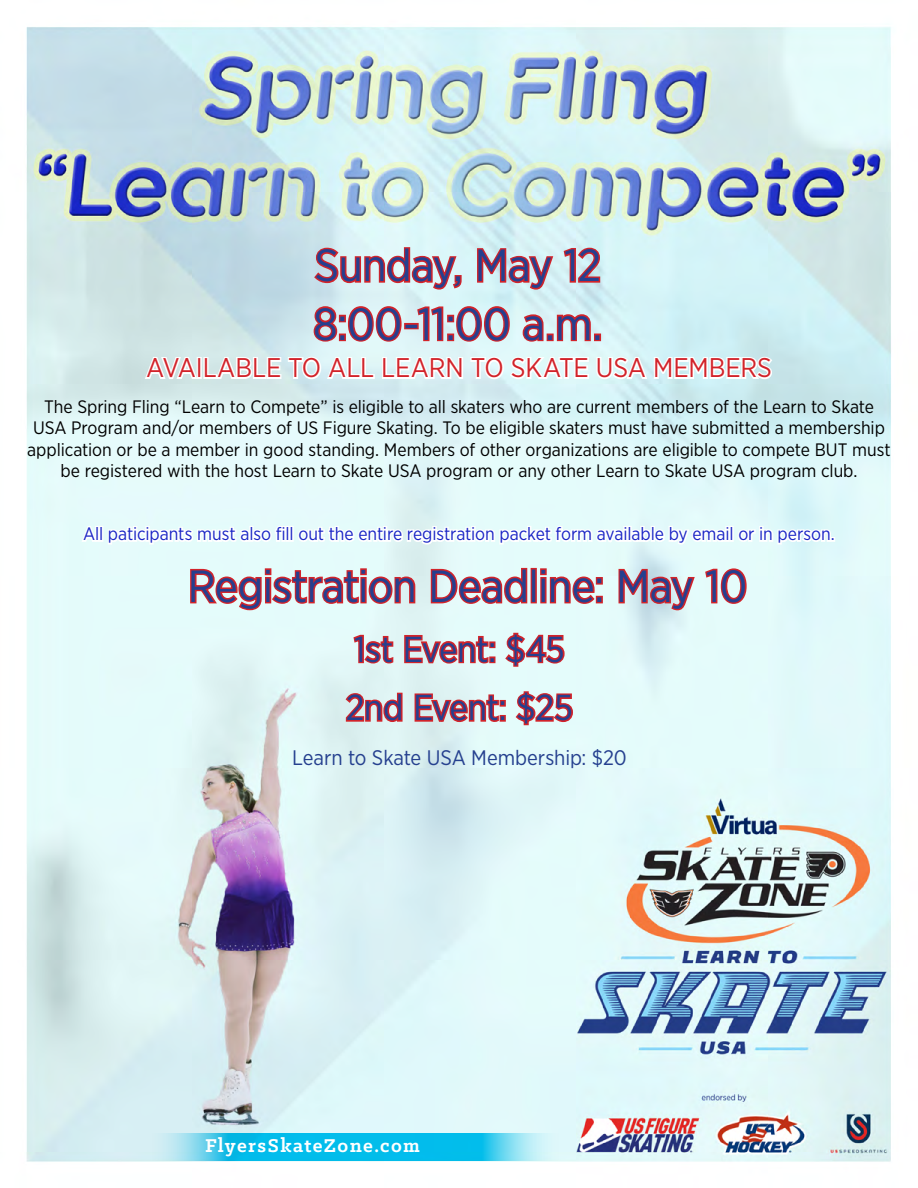
<style>
.page{position:relative;width:918px;height:1188px;background:#fff}
.page>*{position:absolute;margin:0;border:0;box-sizing:border-box;transform-origin:0 0}
.t1{font:45px/58.5px "Gotham Narrow";letter-spacing:-.01em;color:#25408f}
.t2{font:36px/58.5px "Gotham Narrow";letter-spacing:-.015em;color:#25408f}
.t3{font:27px "Gotham Narrow";letter-spacing:-.005em;color:#d2232a}
.t4{font:21px "Gotham Narrow";letter-spacing:-.005em;color:#25408f}
.t5{font:700 21px "Klinic Slab";letter-spacing:.065em;color:#fff}
.t6{font:18px/21.6px "Gotham Narrow";letter-spacing:-.005em;color:#000;text-align:center}
.t7{font:18px "Gotham Narrow";letter-spacing:-.005em;color:#1925c5}
</style>
<div class="page">
<img style="left:26px;top:27px;width:865px;height:1135px">
<svg style="left:147px;top:1133px;width:416px;height:28px;background:#3acaed"></svg>
<svg style="left:143px;top:351px;width:631px;height:33px"></svg>
<svg style="left:80px;top:521px;width:19px;height:23px"></svg>
<svg style="left:106px;top:524px;width:181px;height:22px"></svg>
<svg style="left:296px;top:524px;width:434px;height:24px"></svg>
<svg style="left:736px;top:526px;width:99px;height:22px"></svg>
<svg style="left:312px;top:246px;width:151px;height:45px;background:#d6a6ab"></svg>
<svg style="left:476px;top:245px;width:79px;height:46px;background:#d3a2a7"></svg>
<svg style="left:562px;top:246px;width:40px;height:38px;background:#d1969c"></svg>
<svg style="left:312px;top:305px;width:27px;height:38px"></svg>
<div style="left:339px;top:315px;width:7px;height:7px;border:3px solid #d2232a"></div>
<div style="left:339px;top:334px;width:7px;height:7px;border:3px solid #d2232a"></div>
<svg style="left:346px;top:305px;width:57px;height:38px;background:#d9999e"></svg>
<div style="left:404px;top:323px;width:15px;height:6px;border:3px solid #d2232a"></div>
<svg style="left:416px;top:305px;width:29px;height:38px"></svg>
<div style="left:447px;top:315px;width:7px;height:7px;border:3px solid #d2232a"></div>
<div style="left:447px;top:334px;width:7px;height:7px;border:3px solid #d2232a"></div>
<svg style="left:455px;top:305px;width:56px;height:38px;background:#d6989d"></svg>
<svg style="left:521px;top:312px;width:24px;height:31px"></svg>
<div style="left:547px;top:334px;width:7px;height:7px;border:3px solid #d2232a"></div>
<svg style="left:555px;top:313px;width:37px;height:30px"></svg>
<div style="left:594px;top:334px;width:7px;height:7px;border:3px solid #d2232a"></div>
<svg style="left:189px;top:567px;width:74px;height:45px;background:#dc9d9f"></svg>
<div style="left:265px;top:568px;width:6px;height:7px;border:3px solid #d2232a"></div>
<div style="left:265px;top:577px;width:6px;height:26px;border:3px solid #d2232a"></div>
<svg style="left:270px;top:569px;width:90px;height:36px;background:#db9497"></svg>
<div style="left:360px;top:568px;width:7px;height:7px;border:3px solid #d2232a"></div>
<div style="left:360px;top:577px;width:7px;height:26px;border:3px solid #d2232a"></div>
<svg style="left:367px;top:575px;width:50px;height:30px"></svg>
<svg style="left:429px;top:566px;width:100px;height:39px;background:#db979a"></svg>
<div style="left:531px;top:568px;width:6px;height:35px;border:3px solid #d2232a"></div>
<div style="left:540px;top:568px;width:7px;height:7px;border:3px solid #d2232a"></div>
<div style="left:540px;top:577px;width:7px;height:26px;border:3px solid #d2232a"></div>
<svg style="left:548px;top:575px;width:49px;height:30px"></svg>
<div style="left:596px;top:577px;width:7px;height:8px;border:3px solid #d2232a"></div>
<div style="left:596px;top:596px;width:7px;height:7px;border:3px solid #d2232a"></div>
<svg style="left:617px;top:565px;width:80px;height:47px;background:#d3a2a7"></svg>
<svg style="left:703px;top:567px;width:45px;height:38px;background:#dca0a3"></svg>
<svg style="left:352px;top:633px;width:43px;height:32px"></svg>
<svg style="left:403px;top:633px;width:87px;height:35px;background:#da989b"></svg>
<div style="left:489px;top:641px;width:6px;height:7px;border:3px solid #d2232a"></div>
<div style="left:489px;top:656px;width:6px;height:7px;border:3px solid #d2232a"></div>
<svg style="left:503px;top:631px;width:63px;height:37px;background:#db9b9e"></svg>
<svg style="left:343px;top:691px;width:61px;height:33px;background:#d79396"></svg>
<svg style="left:413px;top:692px;width:87px;height:34px;background:#d89396"></svg>
<div style="left:500px;top:700px;width:6px;height:7px;border:3px solid #d2232a"></div>
<div style="left:500px;top:715px;width:6px;height:7px;border:3px solid #d2232a"></div>
<svg style="left:514px;top:690px;width:61px;height:37px;background:#db989b"></svg>
<h1 class="t1" style="left:313px;top:235px;width:291px">Sunday, May 12<br>8:00-11:00 a.m.</h1>
<h3 class="t3" style="left:146px;top:351px;width:627px">AVAILABLE TO ALL LEARN TO SKATE USA MEMBERS</h3>
<p class="t6" style="left:27px;top:395px;width:865px">The Spring Fling “Learn to Compete” is eligible to all skaters who are current members of the Learn to Skate USA Program and/or members of US Figure Skating. To be eligible skaters must have submitted a membership application or be a member in good standing. Members of other organizations are eligible to compete BUT must be registered with the host Learn to Skate USA program or any other Learn to Skate USA program club.</p>
<p class="t7" style="left:83px;top:523px;width:753px">All paticipants must also fill out the entire registration packet form available by email or in person.</p>
<h1 class="t1" style="left:188px;top:556px;width:561px">Registration Deadline: May 10</h1>
<h2 class="t2" style="left:346px;top:619px;width:229px">1st Event: $45<br>2nd Event: $25</h2>
<p class="t4" style="left:292px;top:745px;width:336px">Learn to Skate USA Membership: $20</p>
<p class="t5" style="left:205px;top:1131px;width:216px">FlyersSkateZone.com</p>
</div>
